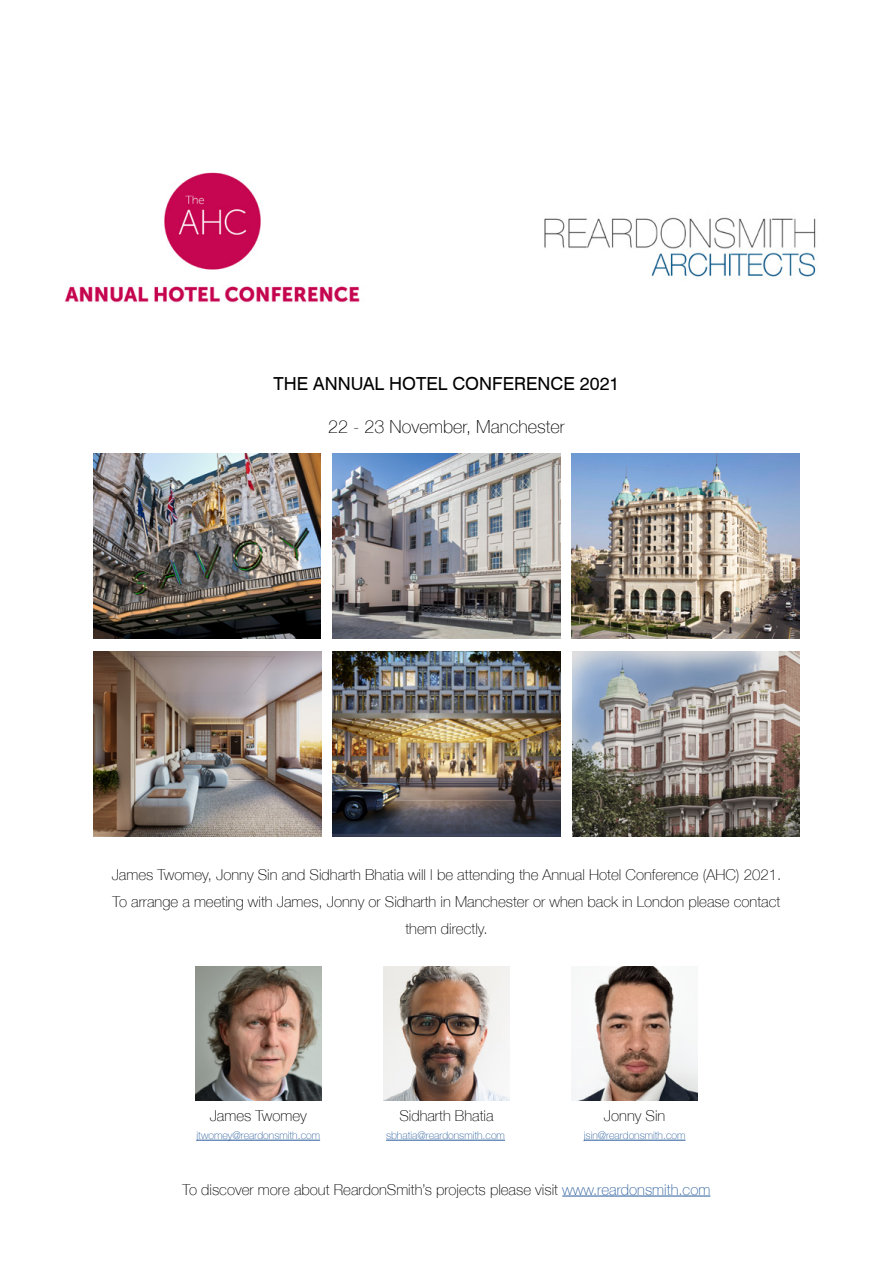
<style>
.page{position:relative;width:893px;height:1263px;background:#fff}
.page>*{position:absolute;margin:0;border:0;box-sizing:border-box;transform-origin:0 0}
.t1{font:18px "Swiss 721 BT";color:#000}
.t2{font:100 18px "Helvetica Neue";color:#000}
.t3{font:100 15px/27px "Helvetica Neue";color:#000;text-align:center}
.t4{font:100 10.5px "Helvetica Neue";color:#275b9b}
.s1{color:#275b9b}
</style>
<div class="page">
<img style="left:544px;top:217px;width:272px;height:60px">
<img style="left:64px;top:172px;width:296px;height:131px">
<hr style="left:562px;top:1196px;width:148px;height:1px;background:#275b9b">
<img style="left:196px;top:966px;width:125px;height:134px">
<img style="left:384px;top:966px;width:125px;height:134px">
<img style="left:572px;top:966px;width:125px;height:134px">
<hr style="left:197px;top:1140px;width:123px;height:1px;background:#275b9b">
<hr style="left:386px;top:1140px;width:119px;height:1px;background:#275b9b">
<hr style="left:584px;top:1140px;width:101px;height:1px;background:#275b9b">
<img style="left:94px;top:453px;width:227px;height:186px">
<img style="left:572px;top:453px;width:227px;height:186px">
<img style="left:333px;top:453px;width:227px;height:186px">
<img style="left:94px;top:651px;width:227px;height:186px">
<img style="left:333px;top:651px;width:227px;height:186px">
<img style="left:572px;top:651px;width:227px;height:186px">
<p class="t1" style="left:274px;top:373px;width:347px">THE ANNUAL HOTEL CONFERENCE 2021</p>
<p class="t2" style="left:328px;top:417px;width:238px">22 - 23 November, Manchester</p>
<p class="t3" style="left:112px;top:861px;width:671px">James Twomey, Jonny Sin and Sidharth Bhatia will l be attending the Annual Hotel Conference (AHC) 2021.<br>To arrange a meeting with James, Jonny or Sidharth in Manchester or when back in London please contact them directly.</p>
<p class="t3" style="left:210px;top:1102px;width:99px">James Twomey</p>
<p class="t3" style="left:399px;top:1102px;width:96px">Sidharth Bhatia</p>
<p class="t3" style="left:604px;top:1102px;width:63px">Jonny Sin</p>
<p class="t4" style="left:197px;top:1129px;width:125px">jtwomey@reardonsmith.com</p>
<p class="t4" style="left:386px;top:1129px;width:120px">sbhatia@reardonsmith.com</p>
<p class="t4" style="left:584px;top:1129px;width:103px">jsin@reardonsmith.com</p>
<p class="t3" style="left:183px;top:1176px;width:529px">To discover more about ReardonSmith’s projects please visit <span class="s1">www.reardonsmith.com</span></p>
</div>
